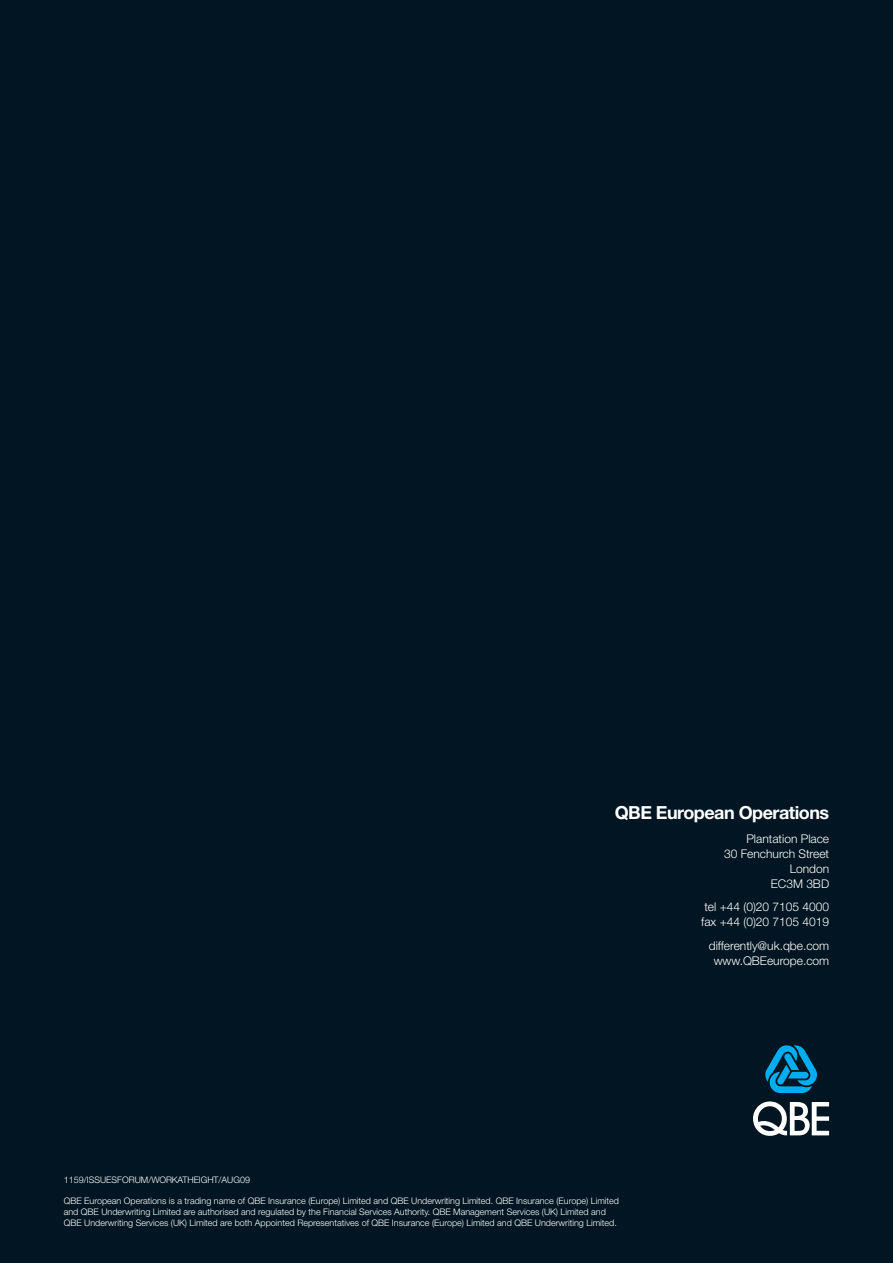
<style>
.page{position:relative;width:893px;height:1263px;background:#011622}
.page>*{position:absolute;margin:0;border:0;box-sizing:border-box;transform-origin:0 0}
.t1{font:700 18px "Helvetica Neue";letter-spacing:-.03em;color:#fff}
.t2{font:300 12px/15px "Helvetica Neue";color:#fff;text-align:right}
.t3{font:300 9px/10.8px "Helvetica Neue";color:#fff}
</style>
<div class="page">
<svg style="left:753px;top:1101px;width:76px;height:35px"></svg>
<svg style="left:765px;top:1045px;width:52px;height:48px"></svg>
<h1 class="t1" style="left:615px;top:806px;width:216px">QBE European Operations</h1>
<h2 class="t2" style="left:724px;top:832px;width:107px">Plantation Place<br>30 Fenchurch Street<br>London<br>EC3M 3BD</h2>
<h2 class="t2" style="left:701px;top:900px;width:129px;text-align:left">tel +44 (0)20 7105 4000 fax +44 (0)20 7105 4019</h2>
<h2 class="t2" style="left:709px;top:939px;width:122px;text-align:center">differently@uk.qbe.com www.QBEeurope.com</h2>
<p class="t3" style="left:64px;top:1175px;width:188px">1159/ISSUESFORUM/WORKATHEIGHT/AUG09</p>
<p class="t3" style="left:64px;top:1196px;width:557px">QBE European Operations is a trading name of QBE Insurance (Europe) Limited and QBE Underwriting Limited. QBE Insurance (Europe) Limited and QBE Underwriting Limited are authorised and regulated by the Financial Services Authority. QBE Management Services (UK) Limited and<br>QBE Underwriting Services (UK) Limited are both Appointed Representatives of QBE Insurance (Europe) Limited and QBE Underwriting Limited.</p>
</div>
